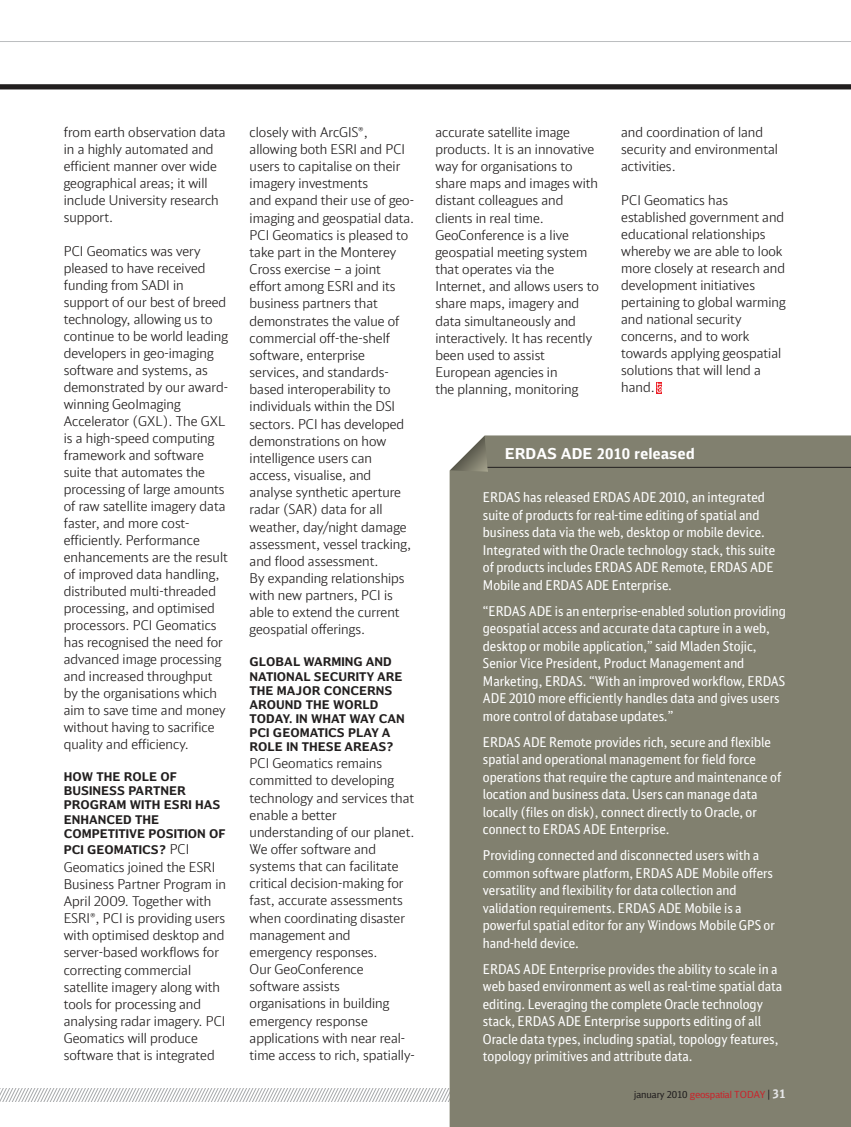
<style>
.page{position:relative;width:851px;height:1127px;background:#fff}
.page>*{position:absolute;margin:0;border:0;box-sizing:border-box;transform-origin:0 0}
.t1{font:700 15px "DB Office";color:#fff}
.t2{font:300 13.5px/17.1px "DB Head";color:#221f1f}
.t3{font:13.5px/17.5px "DB Sans Cond Altern";color:#fff}
.t4{font:700 12px/14.2px "DB Office";color:#221f1f}
.t5{font:9.75px "DB Office";letter-spacing:-.03em;color:#c9242b}
.s1{font-family:"DB Head";font-weight:300;font-size:13.5px}
.s2{color:#221f1f}
.s3{font-size:10.5px;color:#221f1f}
.s4{font-weight:700;font-size:12px;color:#e6e7e8}
</style>
<div class="page">
<hr style="left:0;top:41px;width:850px;height:1px;background:#bbbdbf">
<div style="left:0;top:84px;width:850px;height:5px;background:#221f1f"></div>
<div style="left:449px;top:435px;width:401px;height:692px;background:#81806f"></div>
<hr style="left:486px;top:467px;width:364px;height:1px;background:#221f1f">
<img style="left:449px;top:435px;width:39px;height:37px">
<svg style="left:656px;top:382px;width:6px;height:11px"></svg>
<svg style="left:656px;top:383px;width:5px;height:10px"></svg>
<svg style="left:0;top:1086px;width:850px;height:17px"></svg>
<p class="t2" style="left:64px;top:124px;width:163px">from earth observation data in a highly automated and efficient manner over wide geographical areas; it will include University research support.</p>
<p class="t2" style="left:64px;top:244px;width:166px">PCI Geomatics was very pleased to have received funding from SADI in support of our best of breed technology, allowing us to continue to be world leading developers in geo-imaging software and systems, as demonstrated by our award&shy;winning GeoImaging<br>Accelerator (GXL). The GXL is a high-speed computing framework and software suite that automates the processing of large amounts of raw satellite imagery data faster, and more cost&shy;efficiently. Performance enhancements are the result of improved data handling, distributed multi-threaded processing, and optimised processors. PCI Geomatics has recognised the need for advanced image processing and increased throughput by the organisations which aim to save time and money without having to sacrifice quality and efficiency.</p>
<p class="t4" style="left:64px;top:770px;width:164px">HOW THE ROLE OF<br>BUSINESS PARTNER<br>PROGRAM WITH ESRI HAS<br>ENHANCED THE<br>COMPETITIVE POSITION OF</p>
<p class="t4" style="left:64px;top:844px;width:127px">PCI GEOMATICS? <span class="s1">PCI</span></p>
<p class="t2" style="left:64px;top:859px;width:164px">Geomatics joined the ESRI<br>Business Partner Program in<br>April 2009. Together with<br>ESRI®, PCI is providing users with optimised desktop and server-based workflows for correcting commercial satellite imagery along with tools for processing and analysing radar imagery. PCI<br>Geomatics will produce software that is integrated</p>
<p class="t2" style="left:249px;top:124px;width:166px">closely with ArcGIS®, allowing both ESRI and PCI users to capitalise on their imagery investments<br>and expand their use of geo&shy;imaging and geospatial data.<br>PCI Geomatics is pleased to take part in the Monterey<br>Cross exercise – a joint effort among ESRI and its business partners that demonstrates the value of commercial off-the-shelf software, enterprise services, and standards&shy;based interoperability to individuals within the DSI sectors. PCI has developed demonstrations on how intelligence users can access, visualise, and analyse synthetic aperture radar (SAR) data for all weather, day/night damage assessment, vessel tracking, and flood assessment.<br>By expanding relationships with new partners, PCI is able to extend the current geospatial offerings.</p>
<p class="t4" style="left:249px;top:656px;width:157px">GLOBAL WARMING AND<br>NATIONAL SECURITY ARE<br>THE MAJOR CONCERNS<br>AROUND THE WORLD<br>TODAY. IN WHAT WAY CAN<br>PCI GEOMATICS PLAY A<br>ROLE IN THESE AREAS?</p>
<p class="t2" style="left:249px;top:756px;width:166px">PCI Geomatics remains committed to developing technology and services that enable a better understanding of our planet.<br>We offer software and systems that can facilitate critical decision-making for fast, accurate assessments when coordinating disaster management and emergency responses.<br>Our GeoConference software assists organisations in building emergency response applications with near real&shy;time access to rich, spatially-</p>
<p class="t2" style="left:435px;top:124px;width:165px">accurate satellite image products. It is an innovative way for organisations to share maps and images with distant colleagues and clients in real time.<br>GeoConference is a live geospatial meeting system that operates via the<br>Internet, and allows users to share maps, imagery and data simultaneously and interactively. It has recently been used to assist<br>European agencies in<br>the planning, monitoring</p>
<p class="t2" style="left:621px;top:124px;width:158px">and coordination of land security and environmental activities.</p>
<p class="t2" style="left:621px;top:193px;width:166px">PCI Geomatics has established government and educational relationships whereby we are able to look more closely at research and development initiatives pertaining to global warming and national security concerns, and to work towards applying geospatial solutions that will lend a hand.</p>
<p class="t1" style="left:504px;top:447px;width:192px">ERDAS ADE 2010 released</p>
<p class="t3" style="left:483px;top:490px;width:294px">ERDAS has released ERDAS ADE 2010, an integrated suite of products for real-time editing of spatial and business data via the web, desktop or mobile device.<br>Integrated with the Oracle technology stack, this suite of products includes ERDAS ADE Remote, ERDAS ADE Mobile and ERDAS ADE Enterprise.</p>
<p class="t3" style="left:483px;top:603px;width:304px">“ERDAS ADE is an enterprise-enabled solution providing geospatial access and accurate data capture in a web, desktop or mobile application,” said Mladen Stojic, Senior Vice President, Product Management and Marketing, ERDAS. “With an improved workflow, ERDAS ADE 2010 more efficiently handles data and gives users more control of database updates.”</p>
<p class="t3" style="left:483px;top:734px;width:300px">ERDAS ADE Remote provides rich, secure and flexible spatial and operational management for field force operations that require the capture and maintenance of location and business data. Users can manage data locally (files on disk), connect directly to Oracle, or connect to ERDAS ADE Enterprise.</p>
<p class="t3" style="left:483px;top:847px;width:293px">Providing connected and disconnected users with a common software platform, ERDAS ADE Mobile offers versatility and flexibility for data collection and validation requirements. ERDAS ADE Mobile is a powerful spatial editor for any Windows Mobile GPS or hand-held device.</p>
<p class="t3" style="left:483px;top:961px;width:301px">ERDAS ADE Enterprise provides the ability to scale in a web based environment as well as real-time spatial data editing. Leveraging the complete Oracle technology stack, ERDAS ADE Enterprise supports editing of all Oracle data types, including spatial, topology features, topology primitives and attribute data.</p>
<p class="t5" style="left:634px;top:1090px;width:153px"><span class="s2">january 2010</span> geospatial TODAY <span class="s3">|</span> <span class="s4">31</span></p>
</div>
